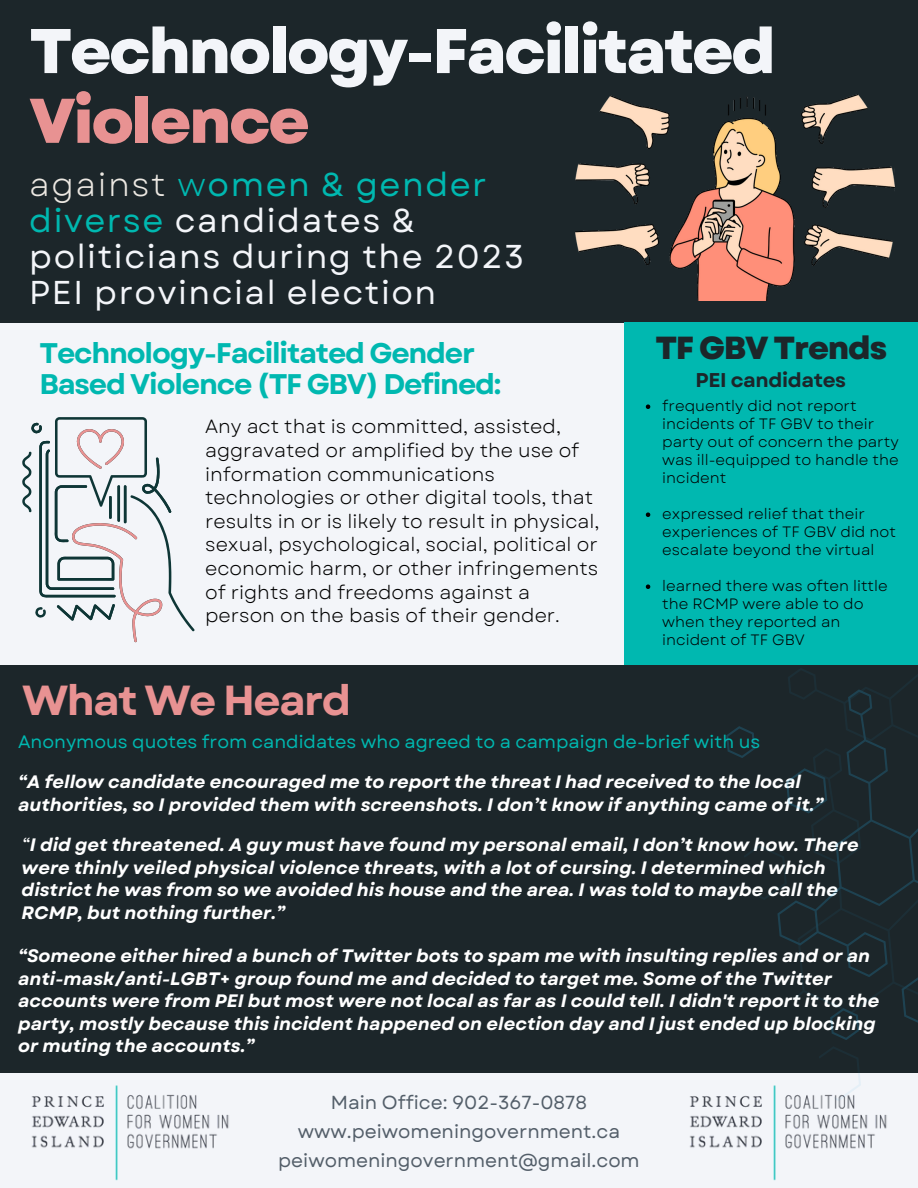
<style>
.page{position:relative;width:918px;height:1188px;background:#f3f5f9}
.page>*{position:absolute;margin:0;border:0;box-sizing:border-box;transform-origin:0 0}
.t1{font:800 63px/69.8px "Garet";letter-spacing:-.04em;color:#f3f5f9}
.t2{font:700 42px "Garet";letter-spacing:-.04em;color:#e89292}
.t3{font:33px/36px "Garet";letter-spacing:.045em;color:#f3f5f9}
.t4{font:800 31.95px "Garet";letter-spacing:-.04em;color:#1c262a}
.t5{font:700 28.35px/31.5px "Garet";letter-spacing:-.04em;color:#00b8b0}
.t6{font:22.5px "Garet";letter-spacing:-.04em;color:#f3f5f9}
.t7{font:700 19.95px "Garet";letter-spacing:-.015em;color:#1c262a}
.t8{font:19.2px/23.7px "Garet";color:#000}
.t9{font:18.9px "Garet";color:#535e69}
.t10{font:italic 700 18px/22.5px "Garet";color:#fff}
.t11{font:18px "Garet";color:#00b8b0}
.t12{font:15px/18px "Garet";color:#000}
.s1{color:#e89292}
.s2{color:#ece8e2}
.s3{color:#00b8b0}
.s4{font-weight:400}
</style>
<div class="page">
<div style="left:0;top:0;width:918px;height:322px;background:#1c262a"></div>
<div style="left:625px;top:322px;width:293px;height:430px;background:#00b8b0"></div>
<div style="left:0;top:666px;width:918px;height:407px;background:#1c262a"></div>
<svg style="left:22px;top:417px;width:173px;height:225px"></svg>
<img style="left:576px;top:95px;width:318px;height:206px">
<img style="left:31px;top:1085px;width:198px;height:96px">
<svg style="left:646px;top:404px;width:4px;height:5px"></svg>
<svg style="left:646px;top:512px;width:4px;height:5px"></svg>
<svg style="left:646px;top:584px;width:4px;height:5px"></svg>
<svg style="left:831px;top:1025px;width:29px;height:15px"></svg>
<svg style="left:709px;top:665px;width:209px;height:360px"></svg>
<img style="left:689px;top:1079px;width:198px;height:102px">
<p class="t1" style="left:29px;top:16px;width:748px">Technology-Facilitated<br><span class="s1">Violence</span></p>
<p class="t3" style="left:29px;top:166px;width:496px"><span class="s2">against</span> <span class="s3">w</span><span class="s3">omen &amp; gender diverse</span> candidates &amp; politicians during the 2023<br>PEI provincial election</p>
<p class="t5" style="left:39px;top:337px;width:464px">Technology-Facilitated Gender<br>Based Violence (TF GBV) Defined:</p>
<p class="t4" style="left:655px;top:325px;width:233px">TF GBV Trends</p>
<p class="t7" style="left:696px;top:366px;width:152px">PEI candidates</p>
<p class="t12" style="left:662px;top:397px;width:238px">frequently did not report incidents of TF GBV to their party out of concern the party was ill-equipped to handle the incident</p>
<p class="t12" style="left:662px;top:505px;width:235px">expressed relief that their experiences of TF GBV did not escalate beyond the virtual</p>
<p class="t12" style="left:662px;top:577px;width:227px">learned there was often little the RCMP were able to do when they reported an incident of TF GBV</p>
<p class="t8" style="left:205px;top:415px;width:396px">Any act that is committed, assisted, aggravated or amplified by the use of information communications technologies or other digital tools, that results in or is likely to result in physical, sexual, psychological, social, political or economic harm, or other infringements of rights and freedoms against a person on the basis of their gender.</p>
<p class="t2" style="left:22px;top:670px;width:331px">What We Heard</p>
<p class="t11" style="left:18px;top:729px;width:744px">Anonymous quotes from candidates who agreed to a campaign de-brief with us</p>
<p class="t10" style="left:18px;top:771px;width:807px">“A fellow candidate encouraged me to report the threat I had received to the local authorities, so I provided them with screenshots. I don’t know if anything came of it.”</p>
<p class="t10" style="left:22px;top:834px;width:839px"><span class="s4">“</span>I did get threatened. A guy must have found my personal email, I don’t know how. There were thinly veiled physical violence threats, with a lot of cursing. I determined which district he was from so we avoided his house and the area. I was told to maybe call the RCMP, but nothing further.”</p>
<p class="t10" style="left:18px;top:945px;width:863px">“Someone either hired a bunch of Twitter bots to spam me with insulting replies and or an anti-mask/anti-LGBT+ group found me and decided to target me. Some of the Twitter accounts were from PEI but most were not local as far as I could tell. I didn't report it to the party, mostly because this incident happened on election day and I just ended up blocking or muting the accounts.”</p>
<p class="t6" style="left:66px;top:952px;width:76px">Where</p>
<p class="t9" style="left:331px;top:1089px;width:258px">Main Office: 902-367-0878</p>
<p class="t9" style="left:298px;top:1117px;width:324px">www.peiwomeningovernment.ca</p>
<p class="t9" style="left:278px;top:1146px;width:363px">peiwomeningovernment@gmail.com</p>
</div>
